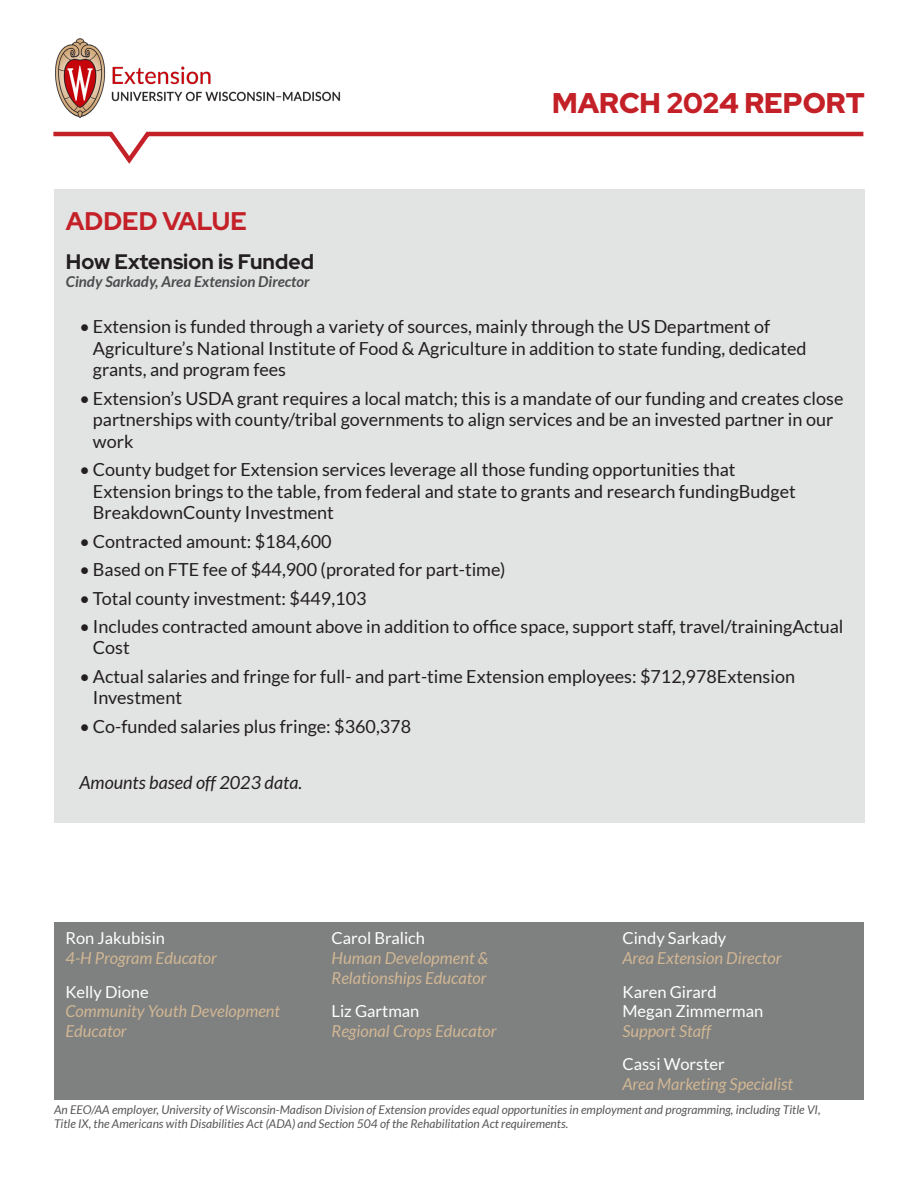
<style>
.page{position:relative;width:918px;height:1188px;background:#fff}
.page>*{position:absolute;margin:0;border:0;box-sizing:border-box;transform-origin:0 0}
.t1{font:900 28.5px "Red Hat Display";color:#c42027}
.t2{font:700 25.5px "Red Hat Display";color:#c42027}
.t3{font:700 21px "Red Hat Display";color:#231f20}
.t4{font:18px/21.6px "Lato";color:#231f20}
.t5{font:italic 18px "Lato";color:#231f20}
.t6{font:italic 16.5px/19.8px "Lato";color:#d1b794}
.t7{font:16.5px/19.8px "Lato";color:#fff}
.t8{font:italic 700 15px "Lato";color:#4b4c4d}
.t9{font:italic 12px/14.4px "Lato";color:#57585a}
.s1{font-style:normal;color:#fff}
.s2{font-style:italic;color:#d1b794}
</style>
<div class="page">
<div style="left:54px;top:189px;width:811px;height:634px;background:#e2e3e3"></div>
<svg style="left:53px;top:131px;width:811px;height:33px"></svg>
<img style="left:55px;top:39px;width:286px;height:79px">
<div style="left:54px;top:922px;width:809px;height:177px;background:#7f8080"></div>
<p class="t1" style="left:552px;top:85px;width:314px">MARCH 2024 REPORT</p>
<p class="t2" style="left:66px;top:205px;width:182px">ADDED VALUE</p>
<p class="t3" style="left:66px;top:248px;width:250px">How Extension is Funded</p>
<p class="t8" style="left:66px;top:273px;width:245px">Cindy Sarkady, Area Extension Director</p>
<p class="t4" style="left:93px;top:316px;width:715px;text-indent:-14px">• Extension is funded through a variety of sources, mainly through the US Department of<br>Agriculture’s National Institute of Food &amp; Agriculture in addition to state funding, dedicated grants, and program fees</p>
<p class="t4" style="left:93px;top:387px;width:752px;text-indent:-14px">• Extension’s USDA grant requires a local match; this is a mandate of our funding and creates close partnerships with county/tribal governments to align services and be an invested partner in our work</p>
<p class="t4" style="left:93px;top:459px;width:705px;text-indent:-14px">• County budget for Extension services leverage all those funding opportunities that<br>Extension brings to the table, from federal and state to grants and research fundingBudget<br>BreakdownCounty Investment</p>
<p class="t4" style="left:79px;top:530px;width:254px">• Contracted amount: $184,600</p>
<p class="t4" style="left:79px;top:559px;width:428px">• Based on FTE fee of $44,900 (prorated for part-time)</p>
<p class="t4" style="left:79px;top:587px;width:289px">• Total county investment: $449,103</p>
<p class="t4" style="left:93px;top:615px;width:752px;text-indent:-14px">• Includes contracted amount above in addition to office space, support staff, travel/trainingActual<br>Cost</p>
<p class="t4" style="left:93px;top:665px;width:704px;text-indent:-14px">• Actual salaries and fringe for full- and part-time Extension employees: $712,978Extension<br>Investment</p>
<p class="t4" style="left:79px;top:715px;width:333px">• Co-funded salaries plus fringe: $360,378</p>
<p class="t5" style="left:79px;top:773px;width:224px">Amounts based off 2023 data.</p>
<p class="t6" style="left:65px;top:929px;width:153px"><span class="s1">Ron Jakubisin<br></span>4-H Program Educator</p>
<p class="t6" style="left:65px;top:982px;width:216px"><span class="s1">Kelly Dione<br></span>Community Youth Development<br>Educator</p>
<p class="t6" style="left:332px;top:929px;width:159px"><span class="s1">Carol Bralich<br></span>Human Development &amp;<br>Relationships Educator</p>
<p class="t6" style="left:332px;top:1002px;width:166px"><span class="s1">Liz Gartman<br></span>Regional Crops Educator</p>
<p class="t6" style="left:622px;top:929px;width:161px"><span class="s1">Cindy Sarkady<br></span>Area Extension Director</p>
<p class="t7" style="left:622px;top:982px;width:142px">Karen Girard<br>Megan Zimmerman<br><span class="s2">Support Staff</span></p>
<p class="t6" style="left:622px;top:1055px;width:172px"><span class="s1">Cassi Worster<br></span>Area Marketing Specialist</p>
<p class="t9" style="left:54px;top:1103px;width:768px">An EEO/AA employer, University of Wisconsin-Madison Division of Extension provides equal opportunities in employment and programming, including Title VI,<br>Title IX, the Americans with Disabilities Act (ADA) and Section 504 of the Rehabilitation Act requirements.</p>
</div>
